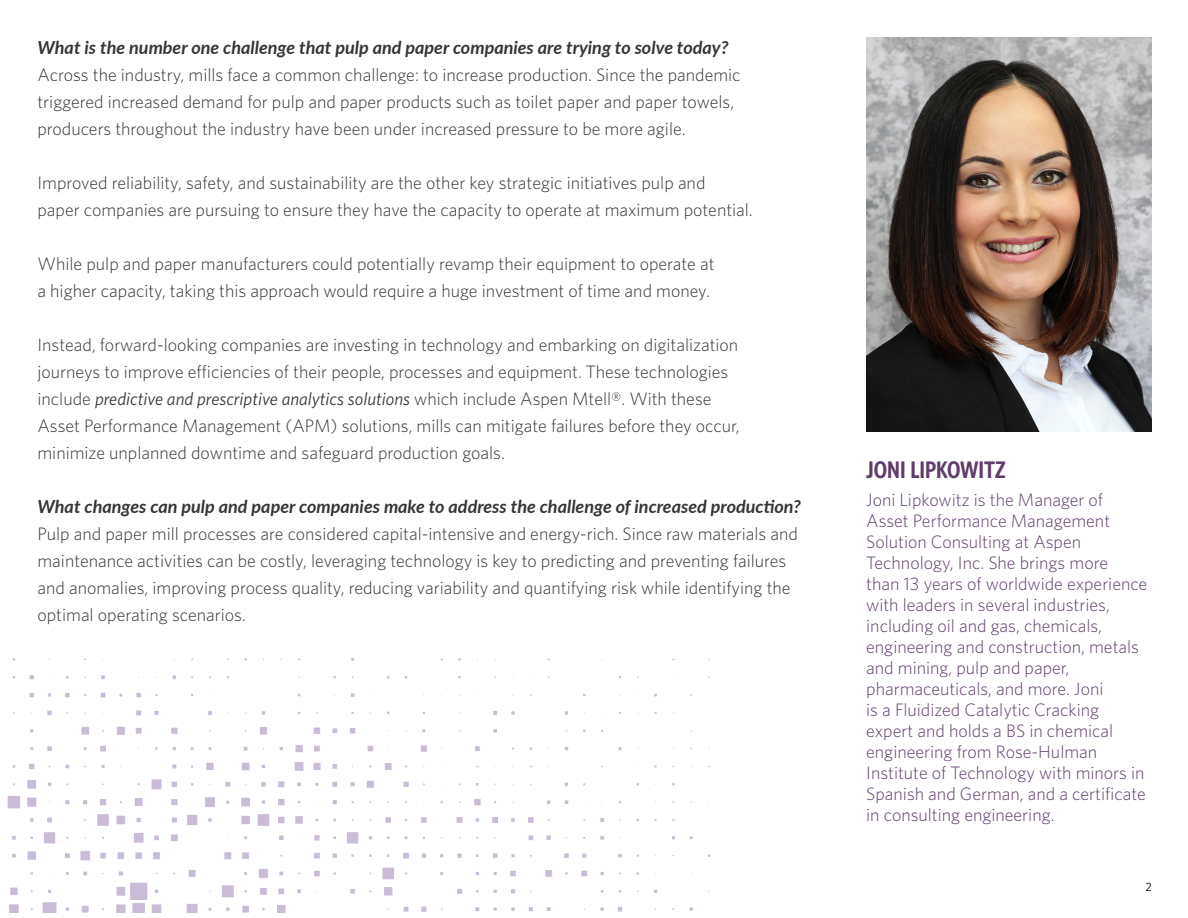
<style>
.page{position:relative;width:1188px;height:918px;background:#fff}
.page>*{position:absolute;margin:0;border:0;box-sizing:border-box;transform-origin:0 0}
.C-S-B-heading{font:600 24px "Whitney Condensed";color:#5f3c6c}
.body{font:300 18px/27px "Whitney";color:#363534}
.C-S-B-text{font:300 18px/21px "Whitney";color:#5f3c6c}
.body-2{font:italic 700 18px "Lato";color:#363534}
.t1{font:12px "Whitney";color:#000}
.s1{font-weight:400;font-style:italic}
</style>
<div class="page">
<img style="left:866px;top:38px;width:286px;height:394px">
<img style="left:7px;top:658px;width:704px;height:255px">
<p class="body-2" style="left:38px;top:34px;width:692px">What is the number one challenge that pulp and paper companies are trying to solve today?</p>
<p class="body" style="left:38px;top:61px;width:705px">Across the industry, mills face a common challenge: to increase production. Since the pandemic triggered increased demand for pulp and paper products such as toilet paper and paper towels, producers throughout the industry have been under increased pressure to be more agile.</p>
<p class="body" style="left:38px;top:169px;width:717px">Improved reliability, safety, and sustainability are the other key strategic initiatives pulp and<br>paper companies are pursuing to ensure they have the capacity to operate at maximum potential.</p>
<p class="body" style="left:38px;top:250px;width:679px">While pulp and paper manufacturers could potentially revamp their equipment to operate at a higher capacity, taking this approach would require a huge investment of time and money.</p>
<p class="body" style="left:38px;top:331px;width:704px">Instead, forward-looking companies are investing in technology and embarking on digitalization journeys to improve efficiencies of their people, processes and equipment. These technologies include <span class="s1">predictive and prescriptive analytics solutions</span> which include Aspen Mtell®. With these Asset Performance Management (APM) solutions, mills can mitigate failures before they occur, minimize unplanned downtime and safeguard production goals.</p>
<p class="body-2" style="left:38px;top:493px;width:765px">What changes can pulp and paper companies make to address the challenge of increased production?</p>
<p class="body" style="left:38px;top:520px;width:762px">Pulp and paper mill processes are considered capital-intensive and energy-rich. Since raw materials and maintenance activities can be costly, leveraging technology is key to predicting and preventing failures and anomalies, improving process quality, reducing variability and quantifying risk while identifying the optimal operating scenarios.</p>
<p class="C-S-B-heading" style="left:866px;top:455px;width:141px">JONI LIPKOWITZ</p>
<p class="C-S-B-text" style="left:866px;top:489px;width:283px">Joni Lipkowitz is the Manager of Asset Performance Management Solution Consulting at Aspen Technology, Inc. She brings more<br>than 13 years of worldwide experience with leaders in several industries, including oil and gas, chemicals, engineering and construction, metals and mining, pulp and paper,</p>
<p class="C-S-B-text" style="left:866px;top:678px;width:281px">pharmaceuticals, and more. Joni<br>is a Fluidized Catalytic Cracking expert and holds a BS in chemical engineering from Rose-Hulman Institute of Technology with minors in Spanish and German, and a certificate in consulting engineering.</p>
<p class="t1" style="left:1146px;top:879px;width:8px">2</p>
</div>
